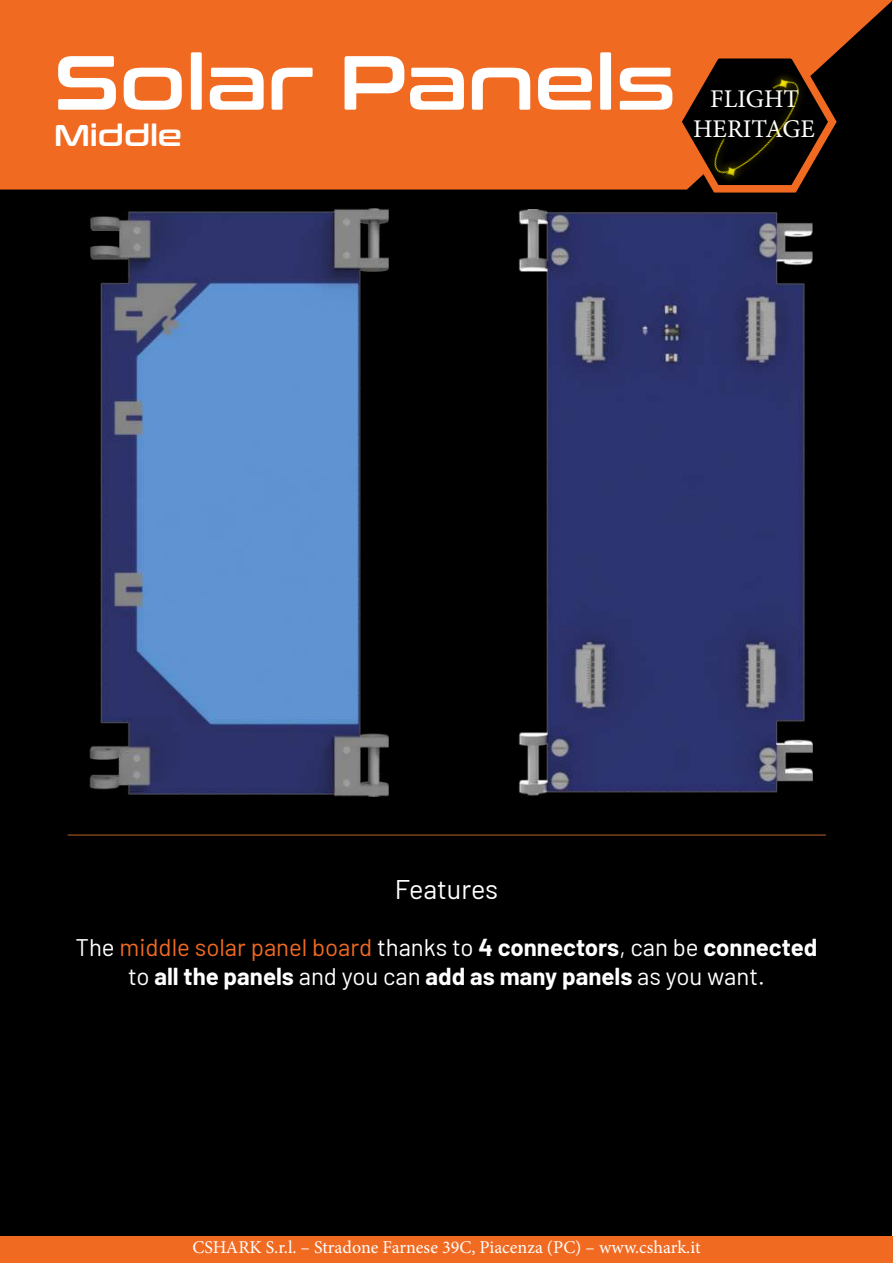
<style>
.page{position:relative;width:893px;height:1263px;background:#fff}
.page>*{position:absolute;margin:0;border:0;box-sizing:border-box;transform-origin:0 0}
.t1{font:76.5px "Conthrax Sb";color:#fff}
.t2{font:30px "Conthrax Sb";color:#fff}
.t3{font:27px "Barlow";letter-spacing:-.005em;color:#fff}
.t4{font:25.5px/30.6px "Minion Pro";color:#fff;text-align:center}
.t5{font:700 24px/28.8px "Barlow";color:#fff;text-align:center}
.t6{font:18px "Minion Pro";color:#fff}
.s1{font-weight:400}
.s2{font-weight:400;color:#f16a22}
</style>
<div class="page">
<div style="left:1px;top:0;width:891px;height:1261px;background:#000"></div>
<div style="left:0;top:0;width:893px;height:190px;background:#f16a22"></div>
<img style="left:0;top:183px;width:32px;height:657px">
<hr style="left:68px;top:835px;width:758px;height:1px;background:#693715">
<svg style="left:669px;top:45px;width:172px;height:148px"></svg>
<div style="left:0;top:1237px;width:893px;height:26px;background:#f16a22"></div>
<img style="left:519px;top:210px;width:294px;height:586px">
<img style="left:89px;top:209px;width:299px;height:587px">
<h1 class="t1" style="left:54px;top:24px;width:623px">Solar Panels</h1>
<p class="t2" style="left:54px;top:112px;width:129px">Middle</p>
<p class="t4" style="left:693px;top:83px;width:124px">FLIGHT<br>HERITAGE</p>
<p class="t3" style="left:395px;top:869px;width:105px">Features</p>
<p class="t5" style="left:76px;top:931px;width:743px"><span class="s1">The</span> <span class="s2">middle solar panel board</span> <span class="s1">thanks to</span> 4 connectors<span class="s1">, can be</span> connected <span class="s1">to</span> all the panels <span class="s1">and you can</span> add as many panels <span class="s1">as you want.</span></p>
<p class="t6" style="left:192px;top:1235px;width:509px">CSHARK S.r.l. – Stradone Farnese 39C, Piacenza (PC) – www.cshark.it</p>
</div>
